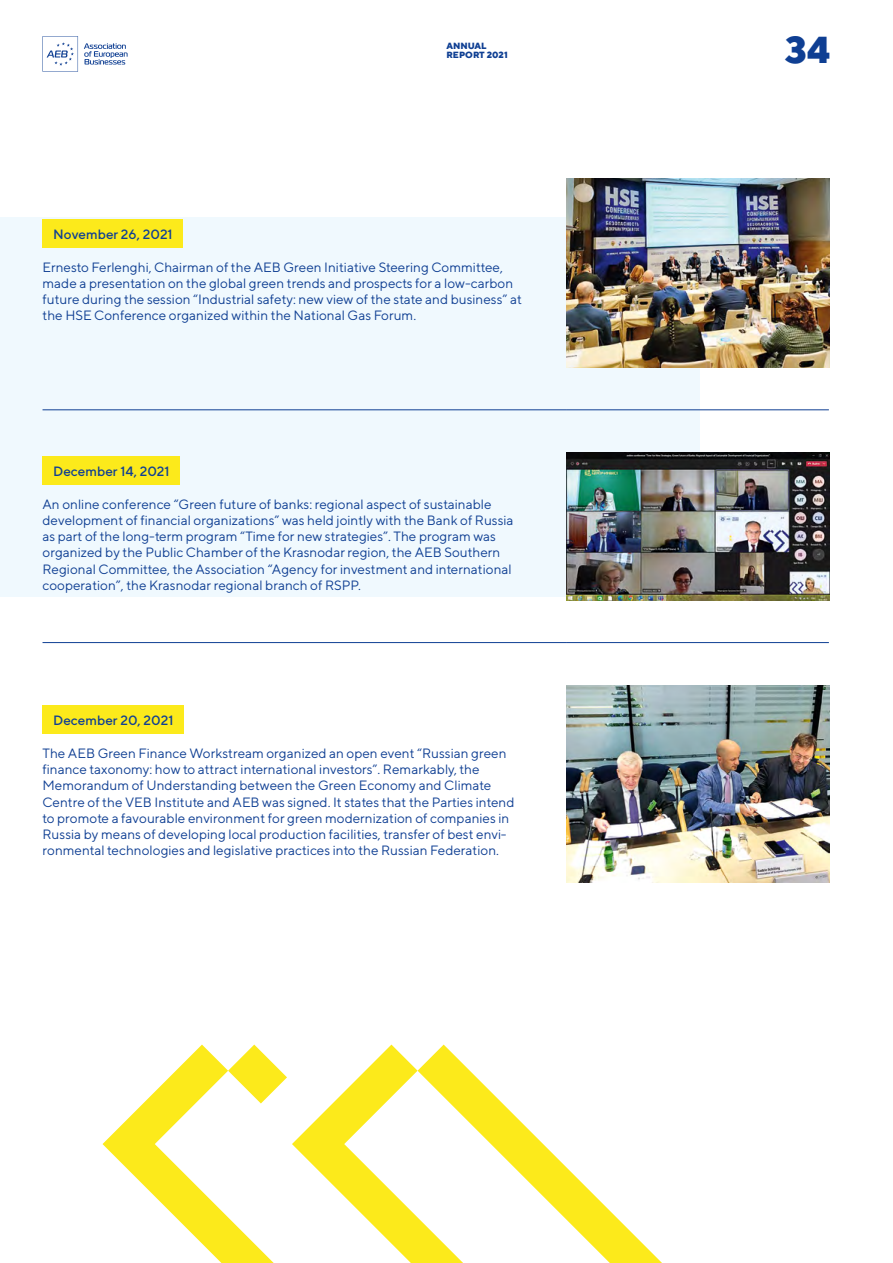
<style>
.page{position:relative;width:893px;height:1263px;background:#fff}
.page>*{position:absolute;margin:0;border:0;box-sizing:border-box;transform-origin:0 0}
.t1{font:800 37.5px "TT Norms";color:#0f3f93}
.main_body{font:13.5px/16.2px "TT Norms";color:#0f3f93}
.H_4{font:500 13.5px "TT Norms";color:#0f3f93}
.t2{font:800 9px/9px "TT Norms";color:#0f3f93}
</style>
<div class="page">
<div style="left:0;top:217px;width:699px;height:380px;background:#f0f9fe"></div>
<hr style="left:43px;top:410px;width:524px;height:1px;background:#0f3f93">
<hr style="left:567px;top:410px;width:262px;height:1px;background:#0f3f93">
<hr style="left:43px;top:642px;width:524px;height:1px;background:#0f3f93">
<hr style="left:567px;top:642px;width:262px;height:1px;background:#0f3f93">
<div style="left:43px;top:219px;width:140px;height:29px;background:#fcea1b"></div>
<img style="left:567px;top:179px;width:262px;height:188px">
<div style="left:43px;top:456px;width:137px;height:29px;background:#fcea1b"></div>
<img style="left:567px;top:452px;width:262px;height:148px">
<div style="left:43px;top:705px;width:141px;height:29px;background:#fcea1b"></div>
<img style="left:567px;top:685px;width:262px;height:197px">
<svg style="left:103px;top:1044px;width:315px;height:219px"></svg>
<svg style="left:418px;top:1044px;width:244px;height:219px"></svg>
<svg style="left:84px;top:43px;width:44px;height:22px"></svg>
<svg style="left:43px;top:36px;width:35px;height:36px"></svg>
<p class="t2" style="left:446px;top:41px;width:63px">ANNUAL<br>REPORT 2021</p>
<h1 class="t1" style="left:785px;top:25px;width:47px">34</h1>
<p class="H_4" style="left:53px;top:225px;width:121px">November 26, 2021</p>
<p class="main_body" style="left:43px;top:259px;width:481px">Ernesto Ferlenghi, Chairman of the AEB Green Initiative Steering Committee, made a presentation on the global green trends and prospects for a low-carbon future during the session “Industrial safety: new view of the state and business” at the HSE Conference organized within the National Gas Forum.</p>
<p class="H_4" style="left:53px;top:462px;width:118px">December 14, 2021</p>
<p class="main_body" style="left:43px;top:496px;width:473px">An online conference “Green future of banks: regional aspect of sustainable development of financial organizations” was held jointly with the Bank of Russia as part of the long-term program “Time for new strategies”. The program was organized by the Public Chamber of the Krasnodar region, the AEB Southern Regional Committee, the Association “Agency for investment and international cooperation”, the Krasnodar regional branch of RSPP.</p>
<p class="H_4" style="left:53px;top:712px;width:122px">December 20, 2021</p>
<p class="main_body" style="left:43px;top:745px;width:473px">The AEB Green Finance Workstream organized an open event “Russian green finance taxonomy: how to attract international investors”. Remarkably, the Memorandum of Understanding between the Green Economy and Climate Centre of the VEB Institute and AEB was signed. It states that the Parties intend to promote a favourable environment for green modernization of companies in Russia by means of developing local production facilities, transfer of best envi&shy;ronmental technologies and legislative practices into the Russian Federation.</p>
</div>
